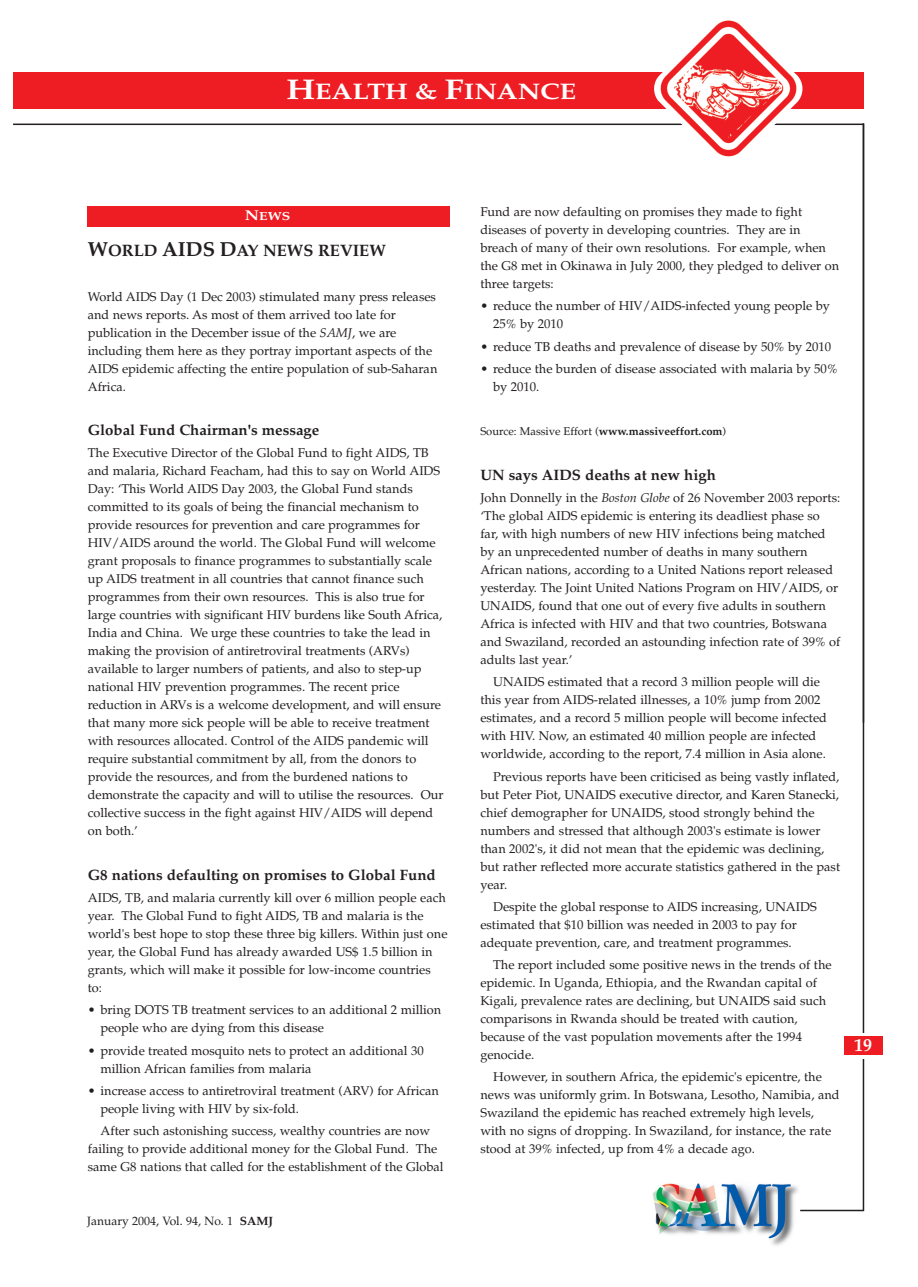
<style>
.page{position:relative;width:918px;height:1287px;background:#fff}
.page>*{position:absolute;margin:0;border:0;box-sizing:border-box;transform-origin:0 0}
.t1{font:700 22.5px "Palatino";color:#fff;scale:1.2 1}
.t2{font:700 18px "Palatino";color:#fff}
.t3{font:700 16.5px "Palatino";color:#231f20}
.t4{font:700 15px "Palatino";color:#231f20}
.t5{font:12.75px/18px "Palatino";color:#231f20}
.t6{font:12px "Palatino";color:#231f20}
.t7{font:700 11.7px "Palatino";color:#fff;scale:1.2 1}
.t8{font:11.25px "Palatino";color:#231f20}
.s1{font-size:28.5px}
.s2{font-size:14.25px}
.s3{font-size:20.25px}
.s4{font-style:italic}
.s5{font-weight:700}
</style>
<div class="page">
<hr style="left:863px;top:123px;width:1px;height:1088px;background:#231f20">
<div style="left:849px;top:1033px;width:28px;height:25px;background:#fff"></div>
<hr style="left:800px;top:1210px;width:64px;height:1px;background:#231f20">
<img style="left:652px;top:1183px;width:146px;height:63px">
<div style="left:13px;top:72px;width:850px;height:37px;background:#ee1d23"></div>
<hr style="left:13px;top:124px;width:850px;height:1px;background:#231f20">
<img style="left:654px;top:20px;width:148px;height:137px">
<div style="left:845px;top:1036px;width:38px;height:19px;background:#ee1d23"></div>
<div style="left:87px;top:206px;width:363px;height:20px;background:#ee1d23"></div>
<h1 class="t1" style="left:287px;top:83px;width:243px"><span class="s1">H</span>EALTH &amp; <span class="s1">F</span>INANCE</h1>
<p class="t7" style="left:245px;top:212px;width:39px"><span class="s2">N</span>EWS</p>
<p class="t3" style="left:88px;top:244px;width:300px"><span class="s3">W</span>ORLD <span class="s3">AIDS D</span>AY NEWS REVIEW</p>
<p class="t5" style="left:88px;top:289px;width:351px">World AIDS Day (1 Dec 2003) stimulated many press releases and news reports. As most of them arrived too late for publication in the December issue of the <span class="s4">SAMJ</span>, we are including them here as they portray important aspects of the AIDS epidemic affecting the entire population of sub-Saharan Africa.</p>
<p class="t4" style="left:88px;top:424px;width:233px">Global Fund Chairman's message</p>
<p class="t5" style="left:88px;top:446px;width:357px">The Executive Director of the Global Fund to fight AIDS, TB and malaria, Richard Feacham, had this to say on World AIDS Day: ‘This World AIDS Day 2003, the Global Fund stands committed to its goals of being the financial mechanism to provide resources for prevention and care programmes for HIV/AIDS around the world. The Global Fund will welcome grant proposals to finance programmes to substantially scale up AIDS treatment in all countries that cannot finance such programmes from their own resources. This is also true for large countries with significant HIV burdens like South Africa, India and China. We urge these countries to take the lead in making the provision of antiretroviral treatments (ARVs) available to larger numbers of patients, and also to step-up national HIV prevention programmes. The recent price reduction in ARVs is a welcome development, and will ensure that many more sick people will be able to receive treatment with resources allocated. Control of the AIDS pandemic will require substantial commitment by all, from the donors to provide the resources, and from the burdened nations to demonstrate the capacity and will to utilise the resources. Our collective success in the fight against HIV/AIDS will depend on both.’</p>
<p class="t4" style="left:88px;top:869px;width:349px">G8 nations defaulting on promises to Global Fund</p>
<p class="t5" style="left:88px;top:890px;width:361px">AIDS, TB, and malaria currently kill over 6 million people each year. The Global Fund to fight AIDS, TB and malaria is the world's best hope to stop these three big killers. Within just one year, the Global Fund has already awarded US$ 1.5 billion in grants, which will make it possible for low-income countries to:</p>
<p class="t5" style="left:101px;top:1003px;width:342px;text-indent:-13px">• bring DOTS TB treatment services to an additional 2 million people who are dying from this disease</p>
<p class="t5" style="left:101px;top:1043px;width:325px;text-indent:-13px">• provide treated mosquito nets to protect an additional 30 million African families from malaria</p>
<p class="t5" style="left:101px;top:1083px;width:340px;text-indent:-13px">• increase access to antiretroviral treatment (ARV) for African people living with HIV by six-fold.</p>
<p class="t5" style="left:88px;top:1123px;width:357px;text-align:center">After such astonishing success, wealthy countries are now failing to provide additional money for the Global Fund. The same G8 nations that called for the establishment of the Global</p>
<p class="t6" style="left:87px;top:1216px;width:187px">January 2004, Vol. 94, No. 1 <span class="s5">SAMJ</span></p>
<p class="t5" style="left:480px;top:204px;width:360px">Fund are now defaulting on promises they made to fight diseases of poverty in developing countries. They are in breach of many of their own resolutions. For example, when the G8 met in Okinawa in July 2000, they pledged to deliver on three targets:</p>
<p class="t5" style="left:493px;top:298px;width:338px;text-indent:-13px">• reduce the number of HIV/AIDS-infected young people by<br>25% by 2010</p>
<p class="t5" style="left:480px;top:339px;width:352px">• reduce TB deaths and prevalence of disease by 50% by 2010</p>
<p class="t5" style="left:493px;top:361px;width:346px;text-indent:-13px">• reduce the burden of disease associated with malaria by 50% by 2010.</p>
<p class="t8" style="left:480px;top:427px;width:247px">Source: Massive Effort (<span class="s5">www.massiveeffort.com</span>)</p>
<p class="t4" style="left:480px;top:469px;width:237px">UN says AIDS deaths at new high</p>
<p class="t5" style="left:480px;top:490px;width:362px">John Donnelly in the <span class="s4">Boston Globe</span> of 26 November 2003 reports: ‘The global AIDS epidemic is entering its deadliest phase so far, with high numbers of new HIV infections being matched by an unprecedented number of deaths in many southern African nations, according to a United Nations report released yesterday. The Joint United Nations Program on HIV/AIDS, or UNAIDS, found that one out of every five adults in southern Africa is infected with HIV and that two countries, Botswana and Swaziland, recorded an astounding infection rate of 39% of adults last year.’</p>
<p class="t5" style="left:480px;top:674px;width:348px;text-indent:13px">UNAIDS estimated that a record 3 million people will die this year from AIDS-related illnesses, a 10% jump from 2002 estimates, and a record 5 million people will become infected with HIV. Now, an estimated 40 million people are infected worldwide, according to the report, 7.4 million in Asia alone.</p>
<p class="t5" style="left:480px;top:769px;width:361px;text-indent:13px">Previous reports have been criticised as being vastly inflated, but Peter Piot, UNAIDS executive director, and Karen Stanecki, chief demographer for UNAIDS, stood strongly behind the numbers and stressed that although 2003's estimate is lower than 2002's, it did not mean that the epidemic was declining, but rather reflected more accurate statistics gathered in the past year.</p>
<p class="t5" style="left:480px;top:899px;width:338px;text-indent:13px">Despite the global response to AIDS increasing, UNAIDS estimated that $10 billion was needed in 2003 to pay for adequate prevention, care, and treatment programmes.</p>
<p class="t5" style="left:480px;top:957px;width:353px;text-indent:13px">The report included some positive news in the trends of the epidemic. In Uganda, Ethiopia, and the Rwandan capital of Kigali, prevalence rates are declining, but UNAIDS said such comparisons in Rwanda should be treated with caution, because of the vast population movements after the 1994 genocide.</p>
<p class="t5" style="left:480px;top:1069px;width:361px;text-indent:13px">However, in southern Africa, the epidemic's epicentre, the news was uniformly grim. In Botswana, Lesotho, Namibia, and Swaziland the epidemic has reached extremely high levels, with no signs of dropping. In Swaziland, for instance, the rate stood at 39% infected, up from 4% a decade ago.</p>
<h2 class="t2" style="left:854px;top:1038px;width:19px">19</h2>
</div>
